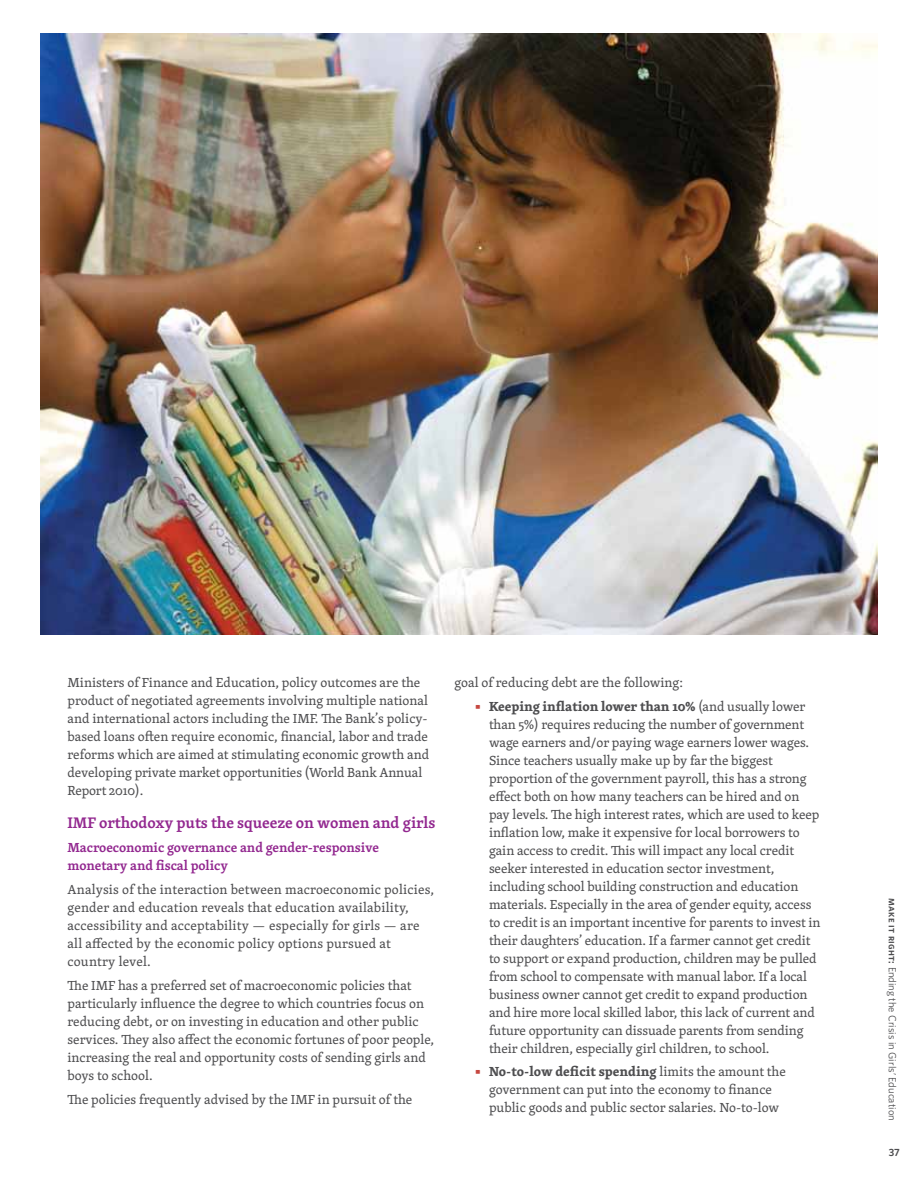
<style>
.page{position:relative;width:918px;height:1188px;background:#fff}
.page>*{position:absolute;margin:0;border:0;box-sizing:border-box;transform-origin:0 0}
.t1{font:600 15.75px "Skolar";letter-spacing:-.005em;color:#92278f}
.t2{font:13.5px/18px "Skolar";letter-spacing:-.005em;color:#4d4d4f}
.t3{font:13.5px/18px "Skolar";letter-spacing:.015em;color:#4d4d4f}
.t4{font:600 13.5px/18px "Skolar";letter-spacing:-.005em;color:#92278f}
.t5{font:10.5px "Whitney";color:#4d4d4f}
.t6{font:600 10.5px "Whitney";color:#4d4d4f}
.s1{font-size:21px;color:#c64740}
.s2{font-weight:700}
.s3{font-family:"Whitney Semibold SC"}
</style>
<div class="page">
<img style="left:40px;top:34px;width:837px;height:600px">
<p class="t2" style="left:68px;top:673px;width:363px">Ministers of Finance and Education, policy outcomes are the product of negotiated agreements involving multiple national and international actors including the IMF. The Bank’s policy&shy;based loans often require economic, financial, labor and trade reforms which are aimed at stimulating economic growth and developing private market opportunities (World Bank Annual Report 2010).</p>
<p class="t1" style="left:68px;top:811px;width:369px">IMF orthodoxy puts the squeeze on women and girls</p>
<p class="t4" style="left:68px;top:838px;width:313px">Macroeconomic governance and gender-responsive monetary and fiscal policy</p>
<p class="t3" style="left:68px;top:880px;width:368px">Analysis of the interaction between macroeconomic policies, gender and education reveals that education availability, accessibility and acceptability — especially for girls — are all affected by the economic policy options pursued at country level.</p>
<p class="t2" style="left:68px;top:976px;width:368px">The IMF has a preferred set of macroeconomic policies that particularly influence the degree to which countries focus on reducing debt, or on investing in education and other public services. They also affect the economic fortunes of poor people, increasing the real and opportunity costs of sending girls and boys to school.</p>
<p class="t2" style="left:68px;top:1090px;width:346px">The policies frequently advised by the IMF in pursuit of the</p>
<p class="t2" style="left:455px;top:673px;width:230px">goal of reducing debt are the following:</p>
<p class="t2" style="left:489px;top:697px;width:333px;text-indent:-16px"><span class="s1">■</span> <span class="s2">Keeping inflation lower than 10%</span> (and usually lower than 5%) requires reducing the number of government wage earners and/or paying wage earners lower wages.<br>Since teachers usually make up by far the biggest proportion of the government payroll, this has a strong effect both on how many teachers can be hired and on pay levels. The high interest rates, which are used to keep inflation low, make it expensive for local borrowers to gain access to credit. This will impact any local credit seeker interested in education sector investment, including school building construction and education materials. Especially in the area of gender equity, access to credit is an important incentive for parents to invest in their daughters’ education. If a farmer cannot get credit to support or expand production, children may be pulled from school to compensate with manual labor. If a local business owner cannot get credit to expand production and hire more local skilled labor, this lack of current and future opportunity can dissuade parents from sending their children, especially girl children, to school.</p>
<p class="t2" style="left:489px;top:1062px;width:298px;text-indent:-16px"><span class="s1">■</span> <span class="s2">No-to-low deficit spending</span> limits the amount the government can put into the economy to finance public goods and public sector salaries. No-to-low</p>
<p class="t5" style="left:899px;top:898px;width:224px;rotate:90deg"><span class="s3">make it right:</span> Ending the Crisis in Girls’ Education</p>
<p class="t6" style="left:889px;top:1145px;width:13px">37</p>
</div>
